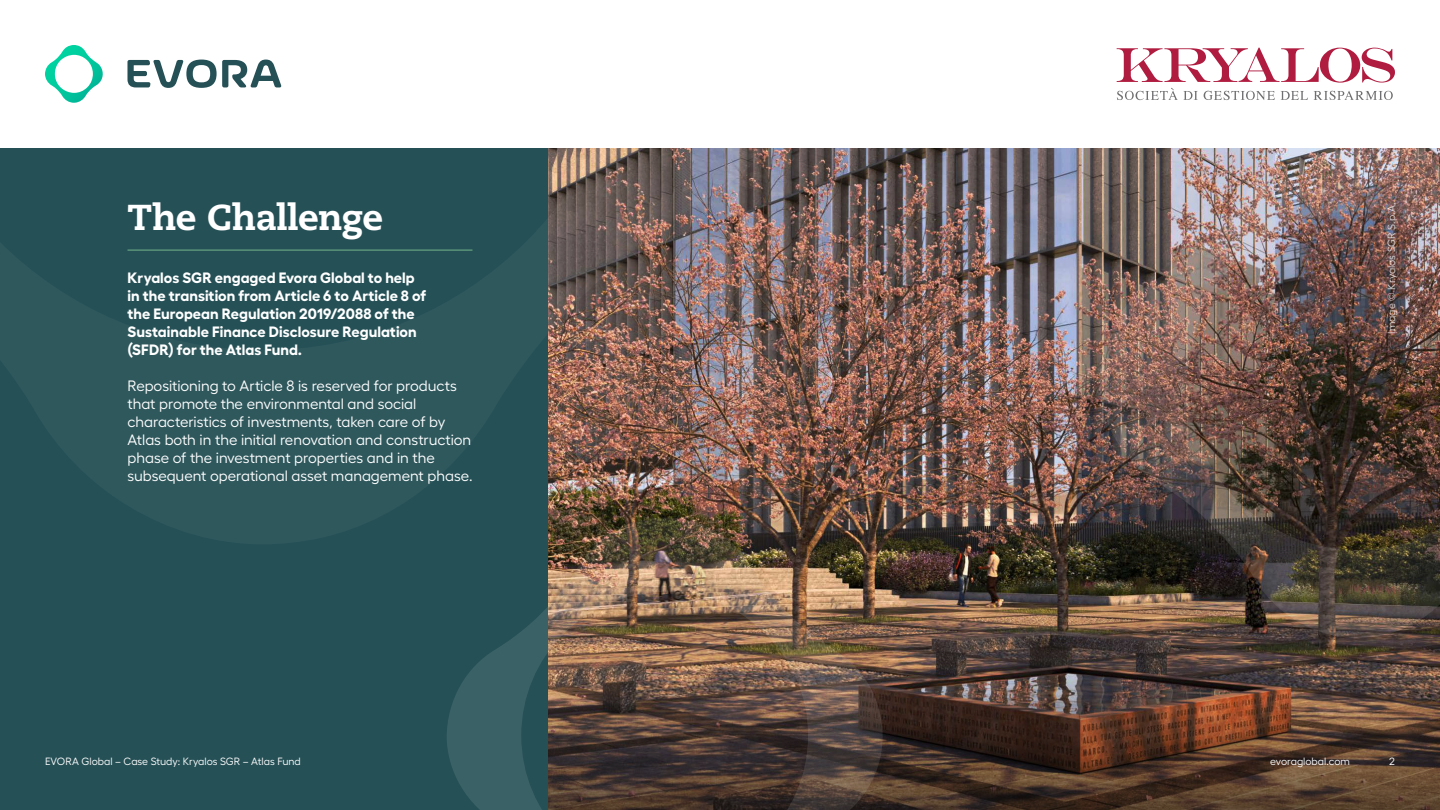
<style>
.page{position:relative;width:1440px;height:810px;background:#fff}
.page>*{position:absolute;margin:0;border:0;box-sizing:border-box;transform-origin:0 0}
.t1{font:800 36px "Caecilia LT Pro 85";letter-spacing:-.015em;color:#fff}
.t2{font:15px/18px "Hellix";letter-spacing:-.005em;color:#fff}
.t3{font:700 15px/18px "Hellix";color:#fff}
.t4{font:10.5px "Hellix";color:#fff}
</style>
<div class="page">
<img style="left:837px;top:148px;width:603px;height:662px">
<div style="left:0;top:148px;width:548px;height:662px;background:#255056"></div>
<img style="left:1099px;top:148px;width:341px;height:490px">
<img style="left:447px;top:512px;width:442px;height:298px">
<img style="left:127px;top:148px;width:710px;height:396px">
<svg style="left:127px;top:60px;width:155px;height:28px"></svg>
<svg style="left:45px;top:45px;width:58px;height:58px"></svg>
<hr style="left:128px;top:250px;width:344px;height:1px;background:#74b48b">
<svg style="left:1117px;top:48px;width:278px;height:52px"></svg>
<p class="t1" style="left:128px;top:193px;width:257px">The Challenge</p>
<p class="t3" style="left:128px;top:267px;width:300px">Kryalos SGR engaged Evora Global to help in the transition from Article 6 to Article 8 of the European Regulation 2019/2088 of the Sustainable Finance Disclosure Regulation (SFDR) for the Atlas Fund.</p>
<p class="t2" style="left:128px;top:375px;width:347px">Repositioning to Article 8 is reserved for products that promote the environmental and social characteristics of investments, taken care of by Atlas both in the initial renovation and construction phase of the investment properties and in the subsequent operational asset management phase.</p>
<p class="t4" style="left:1383px;top:334px;width:133px;rotate:-90deg">Image © Kryalos SGR S.p.A.</p>
<p class="t4" style="left:45px;top:753px;width:257px">EVORA Global – Case Study: Kryalos SGR – Atlas Fund</p>
<p class="t4" style="left:1389px;top:753px;width:7px">2</p>
<p class="t4" style="left:1270px;top:753px;width:81px">evoraglobal.com</p>
</div>
